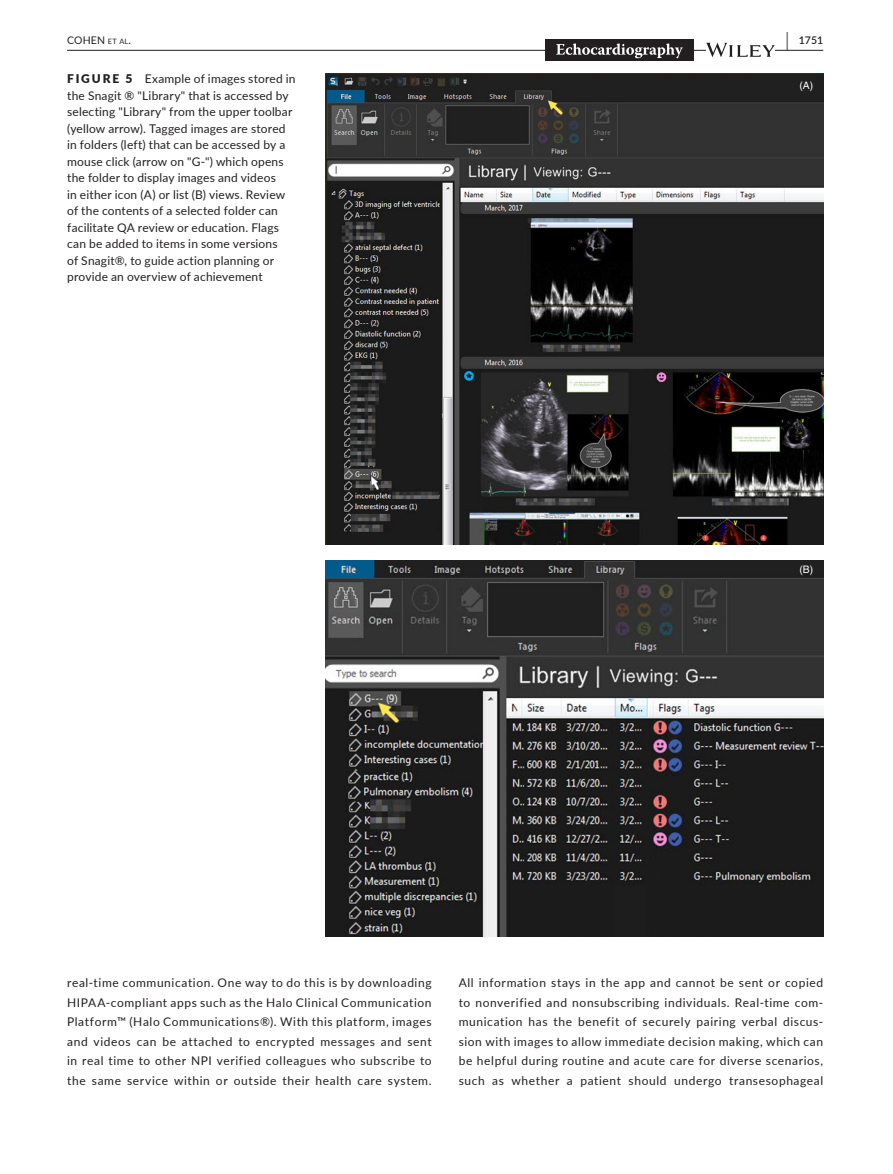
<style>
.page{position:relative;width:893px;height:1174px;background:#fff}
.page>*{position:absolute;margin:0;border:0;box-sizing:border-box;transform-origin:0 0}
.t1{font:600 19.5px "Lato";color:#231f20;scale:.48 1}
.t2{font:12px/16.5px "Lato";letter-spacing:.015em;color:#231f20;text-align:justify}
.t3{font:10.5px "Lato";letter-spacing:.01em;color:#231f20}
.t4{font:600 10.5px "Lato";color:#231f20}
.t5{font:10.35px "Helvetica";color:#fff}
.s1{font-size:7.35px}
.s2{font-weight:900}
</style>
<div class="page">
<hr style="left:67px;top:50px;width:756px;height:1px;background:#231f20">
<div style="left:545px;top:40px;width:149px;height:21px;background:#231f20"></div>
<svg style="left:556px;top:43px;width:127px;height:15px"></svg>
<svg style="left:706px;top:43px;width:69px;height:14px"></svg>
<img style="left:326px;top:73px;width:497px;height:472px">
<img style="left:326px;top:561px;width:497px;height:376px">
<h1 class="t1" style="left:786px;top:26px;width:7px">|</h1>
<p class="t3" style="left:67px;top:33px;width:65px">COHEN <span class="s1">et al</span>.</p>
<p class="t4" style="left:799px;top:33px;width:26px">1751</p>
<p class="t2" style="left:67px;top:70px;width:230px;text-align:left"><span class="s2">FIGURE 5</span> Example of images stored in the Snagit ® "Library" that is accessed by selecting "Library" from the upper toolbar (yellow arrow). Tagged images are stored in folders (left) that can be accessed by a mouse click (arrow on "G‐") which opens the folder to display images and videos<br>in either icon (A) or list (B) views. Review of the contents of a selected folder can facilitate QA review or education. Flags can be added to items in some versions<br>of Snagit®, to guide action planning or provide an overview of achievement</p>
<p class="t5" style="left:799px;top:80px;width:15px">(A)</p>
<p class="t5" style="left:799px;top:563px;width:15px">(B)</p>
<p class="t2" style="left:67px;top:972px;width:366px;line-height:19.5px">real‐time communication. One way to do this is by downloading HIPAA‐compliant apps such as the Halo Clinical Communication Platform™ (Halo Communications®). With this platform, images and videos can be attached to encrypted messages and sent in real time to other NPI verified colleagues who subscribe to the same service within or outside their health care system.</p>
<p class="t2" style="left:459px;top:972px;width:366px;line-height:19.5px">All information stays in the app and cannot be sent or copied to nonverified and nonsubscribing individuals. Real‐time com‐ munication has the benefit of securely pairing verbal discus‐ sion with images to allow immediate decision making, which can be helpful during routine and acute care for diverse scenarios, such as whether a patient should undergo transesophageal</p>
</div>
